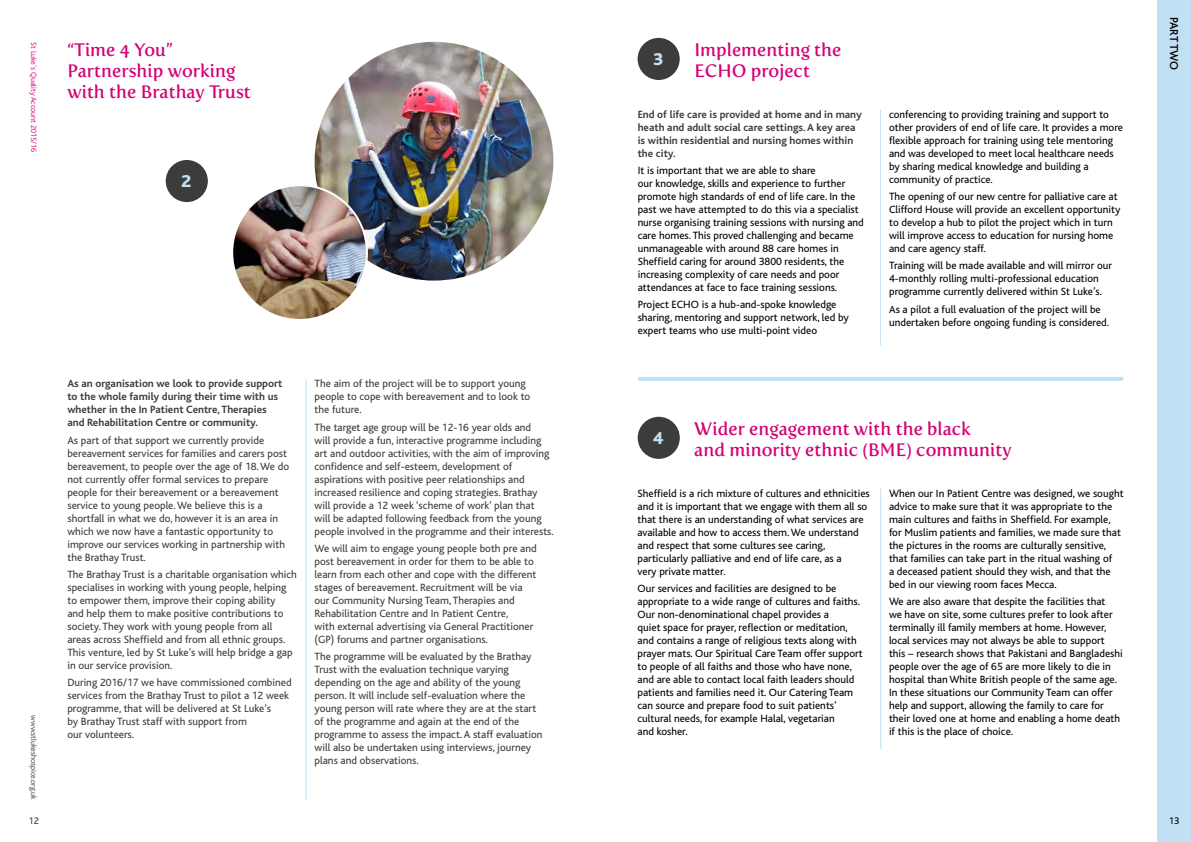
<style>
.page{position:relative;width:1191px;height:842px;background:#fff}
.page>*{position:absolute;margin:0;border:0;box-sizing:border-box;transform-origin:0 0}
.t1{font:18px/21px "Fertigo Pro";color:#d40075}
.t2{font:800 18px "Bliss";color:#c2e0f3}
.t3{font:500 12px "Bliss";letter-spacing:-.025em;color:#000}
.t4{font:11px/13px "Bliss";color:#000}
.t5{font:11px/13px "Bliss";color:#3c3c3b}
.t6{font:700 11px/13px "Bliss";color:#3c3c3b}
.t7{font:10px "Bliss";color:#000}
.t8{font:10px "Bliss";color:#3c3c3b}
.t9{font:300 8px "Bliss";color:#d40075}
.t10{font:300 8px "Bliss";color:#3c3c3b}
</style>
<div class="page">
<div style="left:1157px;top:0;width:34px;height:842px;background:#c2e0f3"></div>
<img style="left:314px;top:42px;width:239px;height:239px;border-radius:119px">
<img style="left:232px;top:185px;width:135px;height:135px;border-radius:67px">
<hr style="left:306px;top:379px;width:1px;height:421px;background:#c2e0f3">
<hr style="left:880px;top:109px;width:1px;height:236px;background:#c2e0f3">
<hr style="left:880px;top:488px;width:1px;height:261px;background:#c2e0f3">
<div style="left:166px;top:160px;width:42px;height:42px;background:#3c3c3b;border-radius:50%"></div>
<div style="left:637px;top:38px;width:42px;height:42px;background:#3c3c3b;border-radius:50%"></div>
<div style="left:637px;top:417px;width:43px;height:42px;background:#3c3c3b;border-radius:50%"></div>
<hr style="left:639px;top:377px;width:482px;height:4px;background:#c2e0f3">
<p class="t9" style="left:38px;top:42px;width:112px;rotate:90deg">St Luke’s Quality Account 2015/16</p>
<h1 class="t1" style="left:67px;top:39px;width:185px">“Time 4 You”<br>Partnership working with the Brathay Trust</h1>
<h1 class="t2" style="left:181px;top:172px;width:12px">2</h1>
<p class="t10" style="left:38px;top:715px;width:86px;rotate:90deg">www.stlukeshospice.org.uk</p>
<p class="t8" style="left:28px;top:816px;width:12px">12</p>
<p class="t6" style="left:67px;top:377px;width:216px">As an organisation we look to provide support to the whole family during their time with us whether in the In Patient Centre, Therapies and Rehabilitation Centre or community.</p>
<p class="t5" style="left:67px;top:434px;width:223px">As part of that support we currently provide bereavement services for families and carers post bereavement, to people over the age of 18. We do not currently offer formal services to prepare people for their bereavement or a bereavement service to young people. We believe this is a shortfall in what we do, however it is an area in which we now have a fantastic opportunity to improve our services working in partnership with the Brathay Trust.</p>
<p class="t5" style="left:67px;top:568px;width:231px">The Brathay Trust is a charitable organisation which specialises in working with young people, helping to empower them, improve their coping ability<br>and help them to make positive contributions to society. They work with young people from all areas across Sheffield and from all ethnic groups.<br>This venture, led by St Luke’s will help bridge a gap in our service provision.</p>
<p class="t5" style="left:67px;top:676px;width:226px">During 2016/17 we have commissioned combined services from the Brathay Trust to pilot a 12 week programme, that will be delivered at St Luke’s<br>by Brathay Trust staff with support from<br>our volunteers.</p>
<p class="t5" style="left:314px;top:377px;width:217px">The aim of the project will be to support young people to cope with bereavement and to look to the future.</p>
<p class="t5" style="left:314px;top:421px;width:241px">The target age group will be 12-16 year olds and<br>will provide a fun, interactive programme including art and outdoor activities, with the aim of improving confidence and self-esteem, development of aspirations with positive peer relationships and increased resilience and coping strategies. Brathay will provide a 12 week ‘scheme of work’ plan that<br>will be adapted following feedback from the young people involved in the programme and their interests.</p>
<p class="t5" style="left:314px;top:542px;width:224px">We will aim to engage young people both pre and post bereavement in order for them to be able to learn from each other and cope with the different stages of bereavement. Recruitment will be via our Community Nursing Team, Therapies and Rehabilitation Centre and In Patient Centre,<br>with external advertising via General Practitioner (GP) forums and partner organisations.</p>
<p class="t5" style="left:314px;top:650px;width:229px">The programme will be evaluated by the Brathay Trust with the evaluation technique varying depending on the age and ability of the young person. It will include self-evaluation where the young person will rate where they are at the start of the programme and again at the end of the programme to assess the impact. A staff evaluation will also be undertaken using interviews, journey plans and observations.</p>
<h1 class="t2" style="left:653px;top:50px;width:12px">3</h1>
<h1 class="t1" style="left:694px;top:39px;width:149px">Implementing the<br>ECHO project</h1>
<p class="t6" style="left:637px;top:108px;width:225px">End of life care is provided at home and in many heath and adult social care settings. A key area is within residential and nursing homes within the city.</p>
<p class="t4" style="left:637px;top:164px;width:228px">It is important that we are able to share<br>our knowledge, skills and experience to further promote high standards of end of life care. In the past we have attempted to do this via a specialist nurse organising training sessions with nursing and care homes. This proved challenging and became unmanageable with around 88 care homes in Sheffield caring for around 3800 residents, the increasing complexity of care needs and poor attendances at face to face training sessions.</p>
<p class="t4" style="left:637px;top:298px;width:213px">Project ECHO is a hub-and-spoke knowledge sharing, mentoring and support network, led by expert teams who use multi-point video</p>
<p class="t4" style="left:889px;top:108px;width:235px">conferencing to providing training and support to other providers of end of life care. It provides a more flexible approach for training using tele mentoring and was developed to meet local healthcare needs by sharing medical knowledge and building a community of practice.</p>
<p class="t4" style="left:889px;top:190px;width:233px">The opening of our new centre for palliative care at Clifford House will provide an excellent opportunity to develop a hub to pilot the project which in turn will improve access to education for nursing home and care agency staff.</p>
<p class="t4" style="left:889px;top:259px;width:224px">Training will be made available and will mirror our<br>4-monthly rolling multi-professional education programme currently delivered within St Luke’s.</p>
<p class="t4" style="left:889px;top:303px;width:221px">As a pilot a full evaluation of the project will be undertaken before ongoing funding is considered.</p>
<h1 class="t2" style="left:653px;top:429px;width:12px">4</h1>
<h1 class="t1" style="left:694px;top:418px;width:319px">Wider engagement with the black<br>and minority ethnic (BME) community</h1>
<p class="t4" style="left:637px;top:487px;width:234px">Sheffield is a rich mixture of cultures and ethnicities and it is important that we engage with them all so that there is an understanding of what services are available and how to access them. We understand and respect that some cultures see caring, particularly palliative and end of life care, as a<br>very private matter.</p>
<p class="t4" style="left:637px;top:582px;width:227px">Our services and facilities are designed to be appropriate to a wide range of cultures and faiths.<br>Our non-denominational chapel provides a<br>quiet space for prayer, reflection or meditation, and contains a range of religious texts along with prayer mats. Our Spiritual Care Team offer support to people of all faiths and those who have none, and are able to contact local faith leaders should patients and families need it. Our Catering Team can source and prepare food to suit patients’ cultural needs, for example Halal, vegetarian<br>and kosher.</p>
<p class="t4" style="left:889px;top:487px;width:236px">When our In Patient Centre was designed, we sought advice to make sure that it was appropriate to the main cultures and faiths in Sheffield. For example, for Muslim patients and families, we made sure that the pictures in the rooms are culturally sensitive, that families can take part in the ritual washing of<br>a deceased patient should they wish, and that the bed in our viewing room faces Mecca.</p>
<p class="t4" style="left:889px;top:595px;width:235px">We are also aware that despite the facilities that<br>we have on site, some cultures prefer to look after terminally ill family members at home. However, local services may not always be able to support this – research shows that Pakistani and Bangladeshi people over the age of 65 are more likely to die in hospital than White British people of the same age.<br>In these situations our Community Team can offer help and support, allowing the family to care for their loved one at home and enabling a home death if this is the place of choice.</p>
<p class="t3" style="left:1180px;top:17px;width:55px;rotate:90deg">PART TWO</p>
<p class="t7" style="left:1168px;top:816px;width:12px">13</p>
</div>
